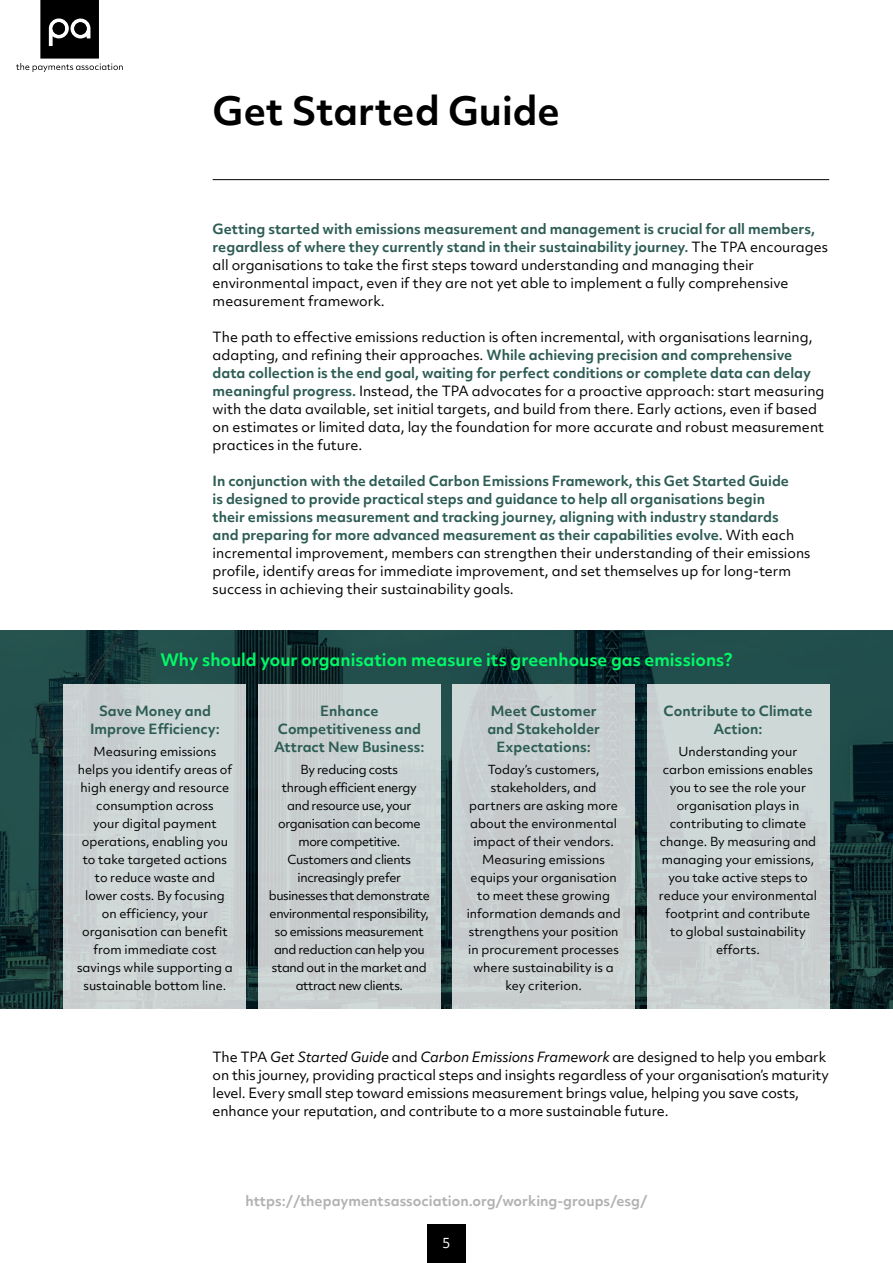
<style>
.page{position:relative;width:893px;height:1263px;background:#fff}
.page>*{position:absolute;margin:0;border:0;box-sizing:border-box;transform-origin:0 0}
.t1{font:700 37.5px "Objektiv Mk 2";color:#000}
.t2{font:700 16.5px "Objektiv Mk 2";color:#00f967}
.t3{font:13.5px/18px "Objektiv Mk 2";color:#000}
.t4{font:700 13.5px/18px "Objektiv Mk 2";color:#2d5d54;text-align:center}
.t5{font:700 13.5px "Objektiv Mk 2";color:#b3b2b2}
.t6{font:13.5px "Objektiv Mk 2";color:#fff}
.t7{font:12px/18px "Objektiv Mk 2";color:#000;text-align:center}
.t8{font:12px/18px "Objektiv Mk 2";letter-spacing:-.03em;color:#000;text-align:center}
.s1{font-weight:700;color:#2d5d54}
.s2{font-weight:400;color:#000}
.s3{font-style:italic}
</style>
<div class="page">
<div style="left:427px;top:1224px;width:39px;height:39px;background:#000"></div>
<svg style="left:16px;top:0;width:107px;height:72px"></svg>
<hr style="left:213px;top:179px;width:616px;height:1px;background:#000">
<img style="left:0;top:630px;width:893px;height:378px">
<div style="left:64px;top:684px;width:182px;height:324px;background:#ccd5d4"></div>
<div style="left:452px;top:684px;width:183px;height:324px;background:#c8cdce"></div>
<div style="left:258px;top:684px;width:182px;height:324px;background:#cad0d1"></div>
<div style="left:647px;top:684px;width:182px;height:324px;background:#cdd6d5"></div>
<h1 class="t1" style="left:213px;top:84px;width:349px">Get Started Guide</h1>
<p class="t3" style="left:213px;top:220px;width:617px"><span class="s1">Getting started with emissions measurement and management is crucial for all members, regardless of where they currently stand in their sustainability journey.</span> The TPA encourages all organisations to take the first steps toward understanding and managing their environmental impact, even if they are not yet able to implement a fully comprehensive measurement framework.</p>
<p class="t3" style="left:213px;top:328px;width:613px">The path to effective emissions reduction is often incremental, with organisations learning, adapting, and refining their approaches. <span class="s1">While achieving precision and comprehensive data collection is the end goal, waiting for perfect conditions or complete data can delay meaningful progress.</span> Instead, the TPA advocates for a proactive approach: start measuring with the data available, set initial targets, and build from there. Early actions, even if based on estimates or limited data, lay the foundation for more accurate and robust measurement practices in the future.</p>
<p class="t4" style="left:213px;top:472px;width:599px;text-align:left">In conjunction with the detailed Carbon Emissions Framework, this Get Started Guide<br>is designed to provide practical steps and guidance to help all organisations begin<br>their emissions measurement and tracking journey, aligning with industry standards<br>and preparing for more advanced measurement as their capabilities evolve. <span class="s2">With each incremental improvement, members can strengthen their understanding of their emissions profile, identify areas for immediate improvement, and set themselves up for long-term success in achieving their sustainability goals.</span></p>
<p class="t2" style="left:160px;top:648px;width:574px">Why should your organisation measure its greenhouse gas emissions?</p>
<p class="t4" style="left:90px;top:701px;width:131px">Save Money and<br>Improve Efficiency:</p>
<p class="t7" style="left:77px;top:742px;width:157px">Measuring emissions helps you identify areas of high energy and resource consumption across<br>your digital payment operations, enabling you to take targeted actions to reduce waste and<br>lower costs. By focusing on efficiency, your organisation can benefit from immediate cost savings while supporting a sustainable bottom line.</p>
<p class="t4" style="left:274px;top:701px;width:152px">Enhance<br>Competitiveness and<br>Attract New Business:</p>
<p class="t8" style="left:269px;top:760px;width:163px">By reducing costs<br>through efficient energy<br>and resource use, your organisation can become more competitive.<br>Customers and clients increasingly prefer businesses that demonstrate environmental responsibility, so emissions measurement and reduction can help you stand out in the market and attract new clients.</p>
<p class="t4" style="left:663px;top:701px;width:151px">Contribute to Climate<br>Action:</p>
<p class="t7" style="left:659px;top:742px;width:160px">Understanding your carbon emissions enables you to see the role your organisation plays in contributing to climate change. By measuring and managing your emissions, you take active steps to reduce your environmental footprint and contribute to global sustainability efforts.</p>
<p class="t4" style="left:487px;top:701px;width:114px">Meet Customer and Stakeholder<br>Expectations:</p>
<p class="t7" style="left:467px;top:760px;width:155px">Today’s customers, stakeholders, and partners are asking more about the environmental impact of their vendors.<br>Measuring emissions equips your organisation to meet these growing information demands and strengthens your position in procurement processes where sustainability is a key criterion.</p>
<p class="t3" style="left:213px;top:1048px;width:618px">The TPA <span class="s3">Get Started Guide</span> and <span class="s3">Carbon Emissions Framework</span> are designed to help you embark on this journey, providing practical steps and insights regardless of your organisation’s maturity level. Every small step toward emissions measurement brings value, helping you save costs, enhance your reputation, and contribute to a more sustainable future.</p>
<p class="t5" style="left:245px;top:1191px;width:404px">https://thepaymentsassociation.org/working-groups/esg/</p>
<p class="t6" style="left:442px;top:1234px;width:10px">5</p>
</div>
